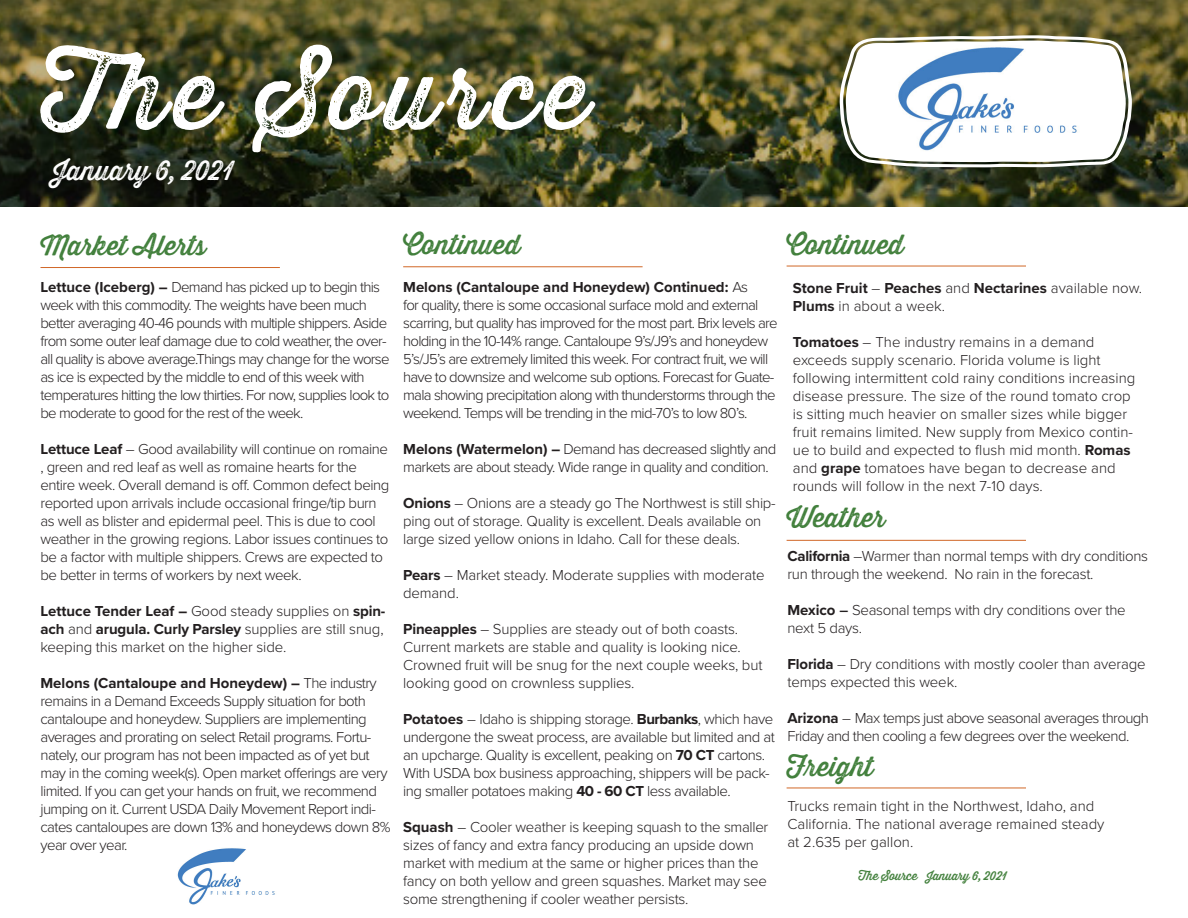
<style>
.page{position:relative;width:1188px;height:918px;background:#fff}
.page>*{position:absolute;margin:0;border:0;box-sizing:border-box;transform-origin:0 0}
.t1{font:99px "Thirsty Rough Reg Two";letter-spacing:.07em;color:#fff}
.t2{font:27px "Thirsty Rough Reg One";color:#42803c}
.t3{font:27px "Thirsty Rough Reg Two";color:#fff}
.t4{font:300 15px/18px "Proxima Nova";letter-spacing:-.03em;color:#231f20}
.t5{font:300 15px/18px "Proxima Nova";letter-spacing:-.05em;color:#231f20}
.t6{font:300 15px/18px "Proxima Nova";color:#231f20}
.t7{font:300 15px/18px "Proxima Nova";letter-spacing:-.01em;color:#231f20}
.t8{font:700 15px/18px "Proxima Nova";color:#231f20}
.t9{font:12px "Thirsty Rough Reg One";color:#42803c}
.s1{font-weight:700}
.s2{font-weight:300}
.s3{font-weight:600}
</style>
<div class="page">
<img style="left:0;top:0;width:1188px;height:207px">
<svg style="left:840px;top:35px;width:292px;height:132px"></svg>
<hr style="left:40px;top:267px;width:240px;height:1px;background:#d16727">
<hr style="left:787px;top:788px;width:239px;height:1px;background:#d16727">
<hr style="left:787px;top:540px;width:239px;height:1px;background:#d16727">
<hr style="left:403px;top:266px;width:240px;height:1px;background:#d16727">
<hr style="left:787px;top:266px;width:239px;height:1px;background:#d16727">
<img style="left:895px;top:46px;width:186px;height:106px">
<img style="left:177px;top:848px;width:98px;height:57px">
<h1 class="t1" style="left:40px;top:20px;width:550px">The Source</h1>
<h2 class="t3" style="left:53px;top:151px;width:183px">January 6, 2021</h2>
<h2 class="t2" style="left:40px;top:226px;width:167px">Market Alerts</h2>
<p class="t5" style="left:40px;top:277px;width:351px"><span class="s1">Lettuce (Iceberg) –</span> Demand has picked up to begin this week with this commodity. The weights have been much better averaging 40-46 pounds with multiple shippers. Aside from some outer leaf damage due to cold weather, the over&shy;all quality is above average.Things may change for the worse as ice is expected by the middle to end of this week with temperatures hitting the low thirties. For now, supplies look to be moderate to good for the rest of the week.</p>
<p class="t4" style="left:40px;top:439px;width:350px"><span class="s1">Lettuce Leaf</span> – Good availability will continue on romaine , green and red leaf as well as romaine hearts for the entire week. Overall demand is off. Common defect being reported upon arrivals include occasional fringe/tip burn as well as blister and epidermal peel. This is due to cool weather in the growing regions. Labor issues continues to be a factor with multiple shippers. Crews are expected to be better in terms of workers by next week.</p>
<p class="t4" style="left:40px;top:601px;width:346px;text-align:justify"><span class="s1">Lettuce Tender Leaf –</span> Good steady supplies on <span class="s1">spin&shy;ach</span> and <span class="s1">arugula. Curly Parsley</span> supplies are still snug, keeping this market on the higher side.</p>
<p class="t4" style="left:40px;top:673px;width:352px"><span class="s1">Melons (Cantaloupe and Honeydew) –</span> The industry remains in a Demand Exceeds Supply situation for both cantaloupe and honeydew. Suppliers are implementing averages and prorating on select Retail programs. Fortu&shy;nately, our program has not been impacted as of yet but may in the coming week(s). Open market offerings are very limited. If you can get your hands on fruit, we recommend jumping on it. Current USDA Daily Movement Report indi&shy;cates cantaloupes are down 13% and honeydews down 8% year over year.</p>
<h2 class="t2" style="left:403px;top:225px;width:119px">Continued</h2>
<h2 class="t2" style="left:787px;top:225px;width:119px">Continued</h2>
<p class="t5" style="left:403px;top:277px;width:376px"><span class="s1">Melons (Cantaloupe and Honeydew) Continued:</span> As<br>for quality, there is some occasional surface mold and external scarring, but quality has improved for the most part. Brix levels are holding in the 10-14% range. Cantaloupe 9’s/J9’s and honeydew 5’s/J5’s are extremely limited this week. For contract fruit, we will have to downsize and welcome sub options. Forecast for Guate&shy;mala showing precipitation along with thunderstorms through the weekend. Temps will be trending in the mid-70’s to low 80’s.</p>
<p class="t4" style="left:403px;top:439px;width:375px"><span class="s1">Melons (Watermelon) –</span> Demand has decreased slightly and markets are about steady. Wide range in quality and condition.</p>
<p class="t4" style="left:403px;top:493px;width:374px"><span class="s1">Onions</span> – Onions are a steady go The Northwest is still ship&shy;ping out of storage. Quality is excellent. Deals available on large sized yellow onions in Idaho. Call for these deals.</p>
<p class="t7" style="left:403px;top:565px;width:363px"><span class="s1">Pears</span> – Market steady. Moderate supplies with moderate demand.</p>
<p class="t7" style="left:403px;top:619px;width:361px"><span class="s1">Pineapples</span> – Supplies are steady out of both coasts.<br>Current markets are stable and quality is looking nice.<br>Crowned fruit will be snug for the next couple weeks, but looking good on crownless supplies.</p>
<p class="t4" style="left:403px;top:709px;width:373px"><span class="s1">Potatoes</span> – Idaho is shipping storage. <span class="s1">Burbanks</span>, which have undergone the sweat process, are available but limited and at an upcharge. Quality is excellent, peaking on <span class="s1">70 CT</span> cartons.<br>With USDA box business approaching, shippers will be pack&shy;ing smaller potatoes making <span class="s1">40 - 60 CT</span> less available.</p>
<p class="t4" style="left:403px;top:817px;width:367px"><span class="s1">Squash</span> – Cooler weather is keeping squash to the smaller sizes of fancy and extra fancy producing an upside down market with medium at the same or higher prices than the fancy on both yellow and green squashes. Market may see some strengthening if cooler weather persists.</p>
<p class="t8" style="left:793px;top:279px;width:351px">Stone Fruit <span class="s2">–</span> Peaches <span class="s2">and</span> Nectarines <span class="s2">available now.<br></span>Plums <span class="s2">in about a week.</span></p>
<p class="t6" style="left:793px;top:332px;width:344px"><span class="s1">Tomatoes</span> – The industry remains in a demand exceeds supply scenario. Florida volume is light following intermittent cold rainy conditions increasing disease pressure. The size of the round tomato crop is sitting much heavier on smaller sizes while bigger fruit remains limited. New supply from Mexico contin&shy;ue to build and expected to flush mid month. <span class="s1">Romas </span>and <span class="s1">grape</span> tomatoes have began to decrease and rounds will follow in the next 7-10 days.</p>
<h2 class="t2" style="left:787px;top:498px;width:100px">Weather</h2>
<p class="t4" style="left:788px;top:546px;width:362px"><span class="s1">California</span> –Warmer than normal temps with dry conditions run through the weekend. No rain in the forecast.</p>
<p class="t4" style="left:788px;top:600px;width:340px"><span class="s1">Mexico</span> <span class="s3">–</span> Seasonal temps with dry conditions over the next 5 days.</p>
<p class="t7" style="left:788px;top:654px;width:360px"><span class="s1">Florida</span> – Dry conditions with mostly cooler than average temps expected this week.</p>
<p class="t4" style="left:788px;top:708px;width:363px"><span class="s1">Arizona</span> – Max temps just above seasonal averages through<br>Friday and then cooling a few degrees over the weekend.</p>
<h2 class="t2" style="left:787px;top:747px;width:88px">Freight</h2>
<p class="t6" style="left:788px;top:796px;width:319px">Trucks remain tight in the Northwest, Idaho, and<br>California. The national average remained steady at 2.635 per gallon.</p>
<p class="t9" style="left:859px;top:867px;width:150px">The Source January 6, 2021</p>
</div>
